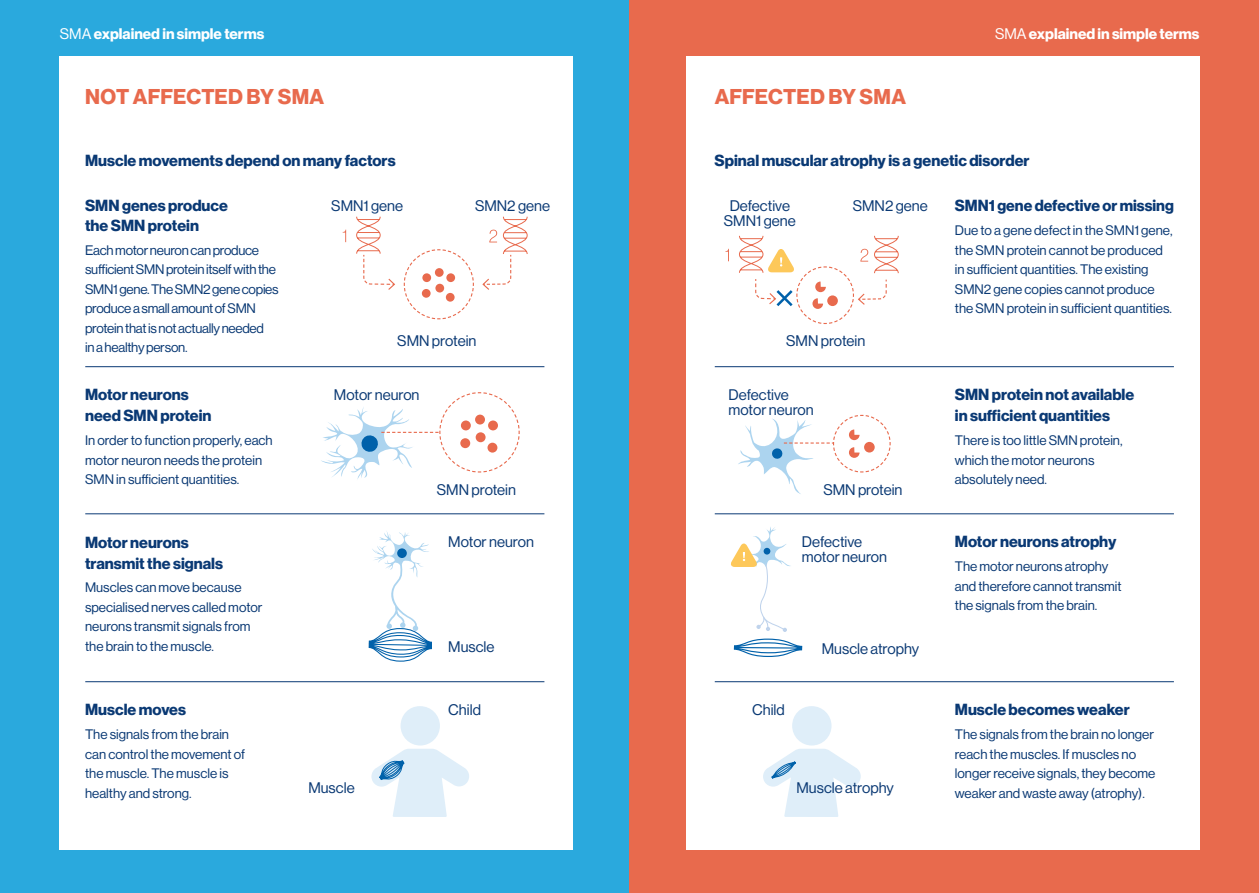
<style>
.page{position:relative;width:1259px;height:893px;background:#fff}
.page>*{position:absolute;margin:0;border:0;box-sizing:border-box;transform-origin:0 0}
.t1{font:700 21px "Volta Modern Display 75";letter-spacing:.005em;color:#e86a4d}
.t2{font:700 15.75px/21px "Volta Modern Display 75";color:#0a3974}
.t3{font:15px/15px "Volta Modern Display 55 Roman";color:#0a3974}
.t4{font:700 15px "Volta Modern Display 75";color:#fff}
.t5{font:13.5px/19.5px "Volta Modern Display 55 Roman";color:#0a3974}
.t6{font:13.5px/19.5px "Volta Modern Display 55 Roman";letter-spacing:-.02em;color:#0a3974}
.s1{font-family:"Volta Modern Display 55 Roman";font-weight:400}
</style>
<div class="page">
<div style="left:0;top:0;width:629px;height:893px;background:#2aa9dd"></div>
<div style="left:60px;top:56px;width:513px;height:793px;background:#fff"></div>
<div style="left:629px;top:0;width:630px;height:893px;background:#e86a4d"></div>
<div style="left:686px;top:56px;width:513px;height:793px;background:#fff"></div>
<svg style="left:403px;top:249px;width:71px;height:71px"></svg>
<hr style="left:85px;top:366px;width:459px;height:1px;background:#0a3974">
<hr style="left:85px;top:513px;width:459px;height:1px;background:#0a3974">
<hr style="left:85px;top:681px;width:459px;height:1px;background:#0a3974">
<svg style="left:738px;top:414px;width:153px;height:80px"></svg>
<hr style="left:715px;top:366px;width:459px;height:1px;background:#0a3974">
<hr style="left:715px;top:513px;width:459px;height:1px;background:#0a3974">
<hr style="left:715px;top:681px;width:459px;height:1px;background:#0a3974">
<svg style="left:356px;top:216px;width:39px;height:74px"></svg>
<svg style="left:343px;top:230px;width:3px;height:12px"></svg>
<svg style="left:482px;top:216px;width:45px;height:74px"></svg>
<svg style="left:368px;top:531px;width:64px;height:131px"></svg>
<div style="left:397px;top:548px;width:10px;height:10px;background:#0061aa;border-radius:50%"></div>
<svg style="left:725px;top:249px;width:4px;height:12px"></svg>
<svg style="left:739px;top:235px;width:159px;height:89px"></svg>
<svg style="left:731px;top:527px;width:60px;height:105px"></svg>
<svg style="left:733px;top:638px;width:70px;height:19px"></svg>
<div style="left:422px;top:289px;width:8px;height:9px;background:#e86a4d;border-radius:50%"></div>
<div style="left:435px;top:284px;width:9px;height:8px;background:#e86a4d;border-radius:50%"></div>
<div style="left:422px;top:273px;width:9px;height:9px;background:#e86a4d;border-radius:50%"></div>
<div style="left:446px;top:273px;width:9px;height:9px;background:#e86a4d;border-radius:50%"></div>
<div style="left:435px;top:268px;width:9px;height:9px;background:#e86a4d;border-radius:50%"></div>
<div style="left:446px;top:293px;width:8px;height:9px;background:#e86a4d;border-radius:50%"></div>
<svg style="left:321px;top:392px;width:199px;height:87px"></svg>
<div style="left:460px;top:438px;width:10px;height:10px;background:#e86a4d;border-radius:50%"></div>
<div style="left:476px;top:432px;width:9px;height:10px;background:#e86a4d;border-radius:50%"></div>
<div style="left:461px;top:420px;width:10px;height:10px;background:#e86a4d;border-radius:50%"></div>
<div style="left:488px;top:420px;width:10px;height:10px;background:#e86a4d;border-radius:50%"></div>
<div style="left:475px;top:415px;width:10px;height:9px;background:#e86a4d;border-radius:50%"></div>
<div style="left:487px;top:443px;width:10px;height:10px;background:#e86a4d;border-radius:50%"></div>
<div style="left:400px;top:706px;width:40px;height:39px;background:#dfeef9;border-radius:50%"></div>
<svg style="left:371px;top:749px;width:98px;height:68px"></svg>
<div style="left:792px;top:706px;width:39px;height:39px;background:#dfeef9;border-radius:50%"></div>
<svg style="left:763px;top:749px;width:97px;height:68px"></svg>
<p class="t4" style="left:60px;top:25px;width:206px"><span class="s1">SMA</span> explained in simple terms</p>
<p class="t4" style="left:995px;top:25px;width:206px"><span class="s1">SMA</span> explained in simple terms</p>
<h1 class="t1" style="left:85px;top:85px;width:240px">NOT AFFECTED BY SMA</h1>
<h1 class="t1" style="left:714px;top:85px;width:193px">AFFECTED BY SMA</h1>
<p class="t2" style="left:85px;top:150px;width:312px">Muscle movements depend on many factors</p>
<p class="t2" style="left:714px;top:150px;width:316px">Spinal muscular atrophy is a genetic disorder</p>
<p class="t2" style="left:85px;top:196px;width:144px;line-height:19.5px">SMN genes produce the SMN protein</p>
<p class="t6" style="left:85px;top:240px;width:195px">Each motor neuron can produce sufficient SMN protein itself with the<br>SMN1 gene. The SMN2 gene copies produce a small amount of SMN protein that is not actually needed<br>in a healthy person.</p>
<p class="t3" style="left:331px;top:198px;width:73px">SMN1 gene</p>
<p class="t3" style="left:475px;top:198px;width:77px">SMN2 gene</p>
<p class="t3" style="left:397px;top:334px;width:81px">SMN protein</p>
<p class="t3" style="left:729px;top:198px;width:62px">Defective</p>
<p class="t3" style="left:852px;top:198px;width:77px">SMN2 gene</p>
<p class="t3" style="left:724px;top:213px;width:73px">SMN1 gene</p>
<p class="t3" style="left:786px;top:334px;width:81px">SMN protein</p>
<p class="t2" style="left:955px;top:196px;width:220px">SMN1 gene defective or missing</p>
<p class="t5" style="left:955px;top:221px;width:219px">Due to a gene defect in the SMN1 gene, the SMN protein cannot be produced in sufficient quantities. The existing SMN2 gene copies cannot produce the SMN protein in sufficient quantities.</p>
<p class="t2" style="left:85px;top:385px;width:128px">Motor neurons need SMN protein</p>
<p class="t5" style="left:85px;top:430px;width:189px">In order to function properly, each motor neuron needs the protein<br>SMN in sufficient quantities.</p>
<p class="t3" style="left:334px;top:387px;width:87px">Motor neuron</p>
<p class="t3" style="left:437px;top:482px;width:81px">SMN protein</p>
<p class="t3" style="left:728px;top:387px;width:87px">Defective motor neuron</p>
<p class="t3" style="left:823px;top:482px;width:81px">SMN protein</p>
<p class="t2" style="left:955px;top:385px;width:181px">SMN protein not available in sufficient quantities</p>
<p class="t5" style="left:955px;top:431px;width:169px">There is too little SMN protein, which the motor neurons absolutely need.</p>
<p class="t2" style="left:85px;top:532px;width:105px">Motor neurons</p>
<p class="t3" style="left:448px;top:534px;width:87px">Motor neuron</p>
<p class="t2" style="left:85px;top:553px;width:140px">transmit the signals</p>
<p class="t5" style="left:85px;top:578px;width:179px">Muscles can move because specialised nerves called motor neurons transmit signals from the brain to the muscle.</p>
<p class="t3" style="left:448px;top:639px;width:48px">Muscle</p>
<p class="t3" style="left:802px;top:534px;width:87px">Defective motor neuron</p>
<p class="t3" style="left:822px;top:641px;width:99px">Muscle atrophy</p>
<p class="t2" style="left:955px;top:532px;width:163px">Motor neurons atrophy</p>
<p class="t5" style="left:955px;top:557px;width:168px">The motor neurons atrophy and therefore cannot transmit the signals from the brain.</p>
<p class="t2" style="left:85px;top:700px;width:102px">Muscle moves</p>
<p class="t5" style="left:85px;top:725px;width:161px">The signals from the brain can control the movement of the muscle. The muscle is healthy and strong.</p>
<p class="t3" style="left:308px;top:780px;width:48px">Muscle</p>
<p class="t3" style="left:448px;top:702px;width:34px">Child</p>
<p class="t3" style="left:752px;top:702px;width:34px">Child</p>
<p class="t3" style="left:796px;top:780px;width:99px">Muscle atrophy</p>
<p class="t2" style="left:955px;top:700px;width:176px">Muscle becomes weaker</p>
<p class="t5" style="left:955px;top:725px;width:202px">The signals from the brain no longer reach the muscles. If muscles no longer receive signals, they become weaker and waste away (atrophy).</p>
</div>
